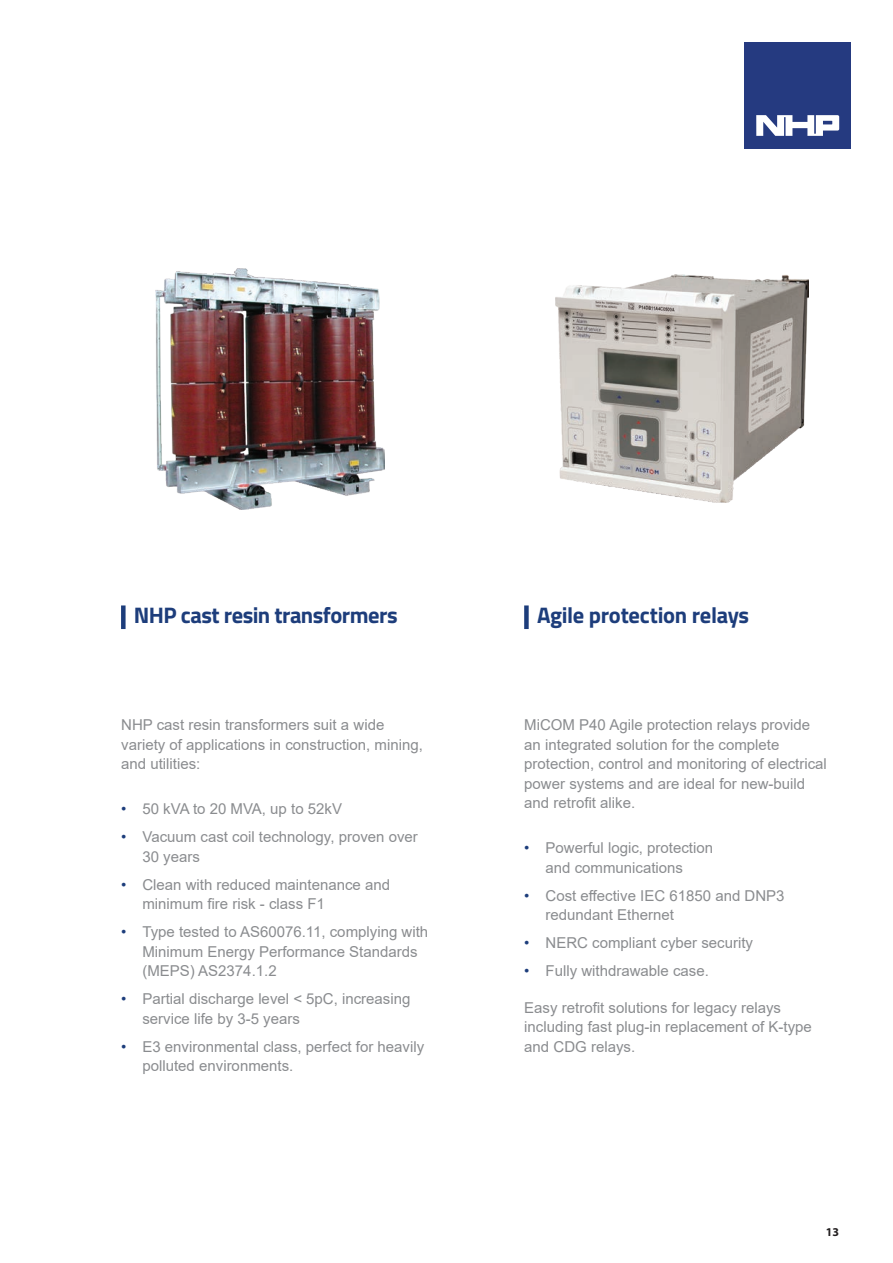
<style>
.page{position:relative;width:893px;height:1263px;background:#fff}
.page>*{position:absolute;margin:0;border:0;box-sizing:border-box;transform-origin:0 0}
.t1{font:700 22.5px "Titillium";letter-spacing:-.02em;color:#1d3d7b}
.t2{font:15px/19.5px "Arial";color:#8a8c8f}
.t3{font:700 12px "Myriad Pro";color:#231f20}
.s1{color:#1d3d7b}
</style>
<div class="page">
<div style="left:121px;top:605px;width:5px;height:24px;background:#1d3d7b"></div>
<div style="left:524px;top:605px;width:5px;height:24px;background:#1d3d7b"></div>
<img style="left:556px;top:274px;width:253px;height:229px">
<img style="left:156px;top:269px;width:228px;height:241px">
<div style="left:744px;top:42px;width:107px;height:106px;background:#253a80"></div>
<svg style="left:756px;top:115px;width:83px;height:21px"></svg>
<h1 class="t1" style="left:134px;top:598px;width:265px">NHP cast resin transformers</h1>
<p class="t2" style="left:121px;top:715px;width:303px">NHP cast resin transformers suit a wide variety of applications in construction, mining, and utilities:</p>
<p class="t2" style="left:121px;top:799px;width:222px"><span class="s1">•</span> 50 kVA to 20 MVA, up to 52kV</p>
<p class="t2" style="left:142px;top:827px;width:277px;text-indent:-21px"><span class="s1">•</span> Vacuum cast coil technology, proven over<br>30 years</p>
<p class="t2" style="left:142px;top:874px;width:249px;text-indent:-21px"><span class="s1">•</span> Clean with reduced maintenance and minimum fire risk - class F1</p>
<p class="t2" style="left:142px;top:922px;width:287px;text-indent:-21px"><span class="s1">•</span> Type tested to AS60076.11, complying with<br>Minimum Energy Performance Standards (MEPS) AS2374.1.2</p>
<p class="t2" style="left:142px;top:989px;width:270px;text-indent:-21px"><span class="s1">•</span> Partial discharge level &lt; 5pC, increasing service life by 3-5 years</p>
<p class="t2" style="left:142px;top:1036px;width:283px;text-indent:-21px"><span class="s1">•</span> E3 environmental class, perfect for heavily polluted environments.</p>
<h1 class="t1" style="left:537px;top:598px;width:214px">Agile protection relays</h1>
<p class="t2" style="left:524px;top:715px;width:304px">MiCOM P40 Agile protection relays provide an integrated solution for the complete protection, control and monitoring of electrical power systems and are ideal for new-build and retrofit alike.</p>
<p class="t2" style="left:524px;top:838px;width:190px;text-align:center"><span class="s1">•</span> Powerful logic, protection and communications</p>
<p class="t2" style="left:546px;top:885px;width:240px;text-indent:-21px"><span class="s1">•</span> Cost effective IEC 61850 and DNP3 redundant Ethernet</p>
<p class="t2" style="left:524px;top:933px;width:230px"><span class="s1">•</span> NERC compliant cyber security</p>
<p class="t2" style="left:524px;top:961px;width:186px"><span class="s1">•</span> Fully withdrawable case.</p>
<p class="t2" style="left:524px;top:997px;width:289px">Easy retrofit solutions for legacy relays including fast plug-in replacement of K-type and CDG relays.</p>
<p class="t3" style="left:826px;top:1224px;width:15px">13</p>
</div>
